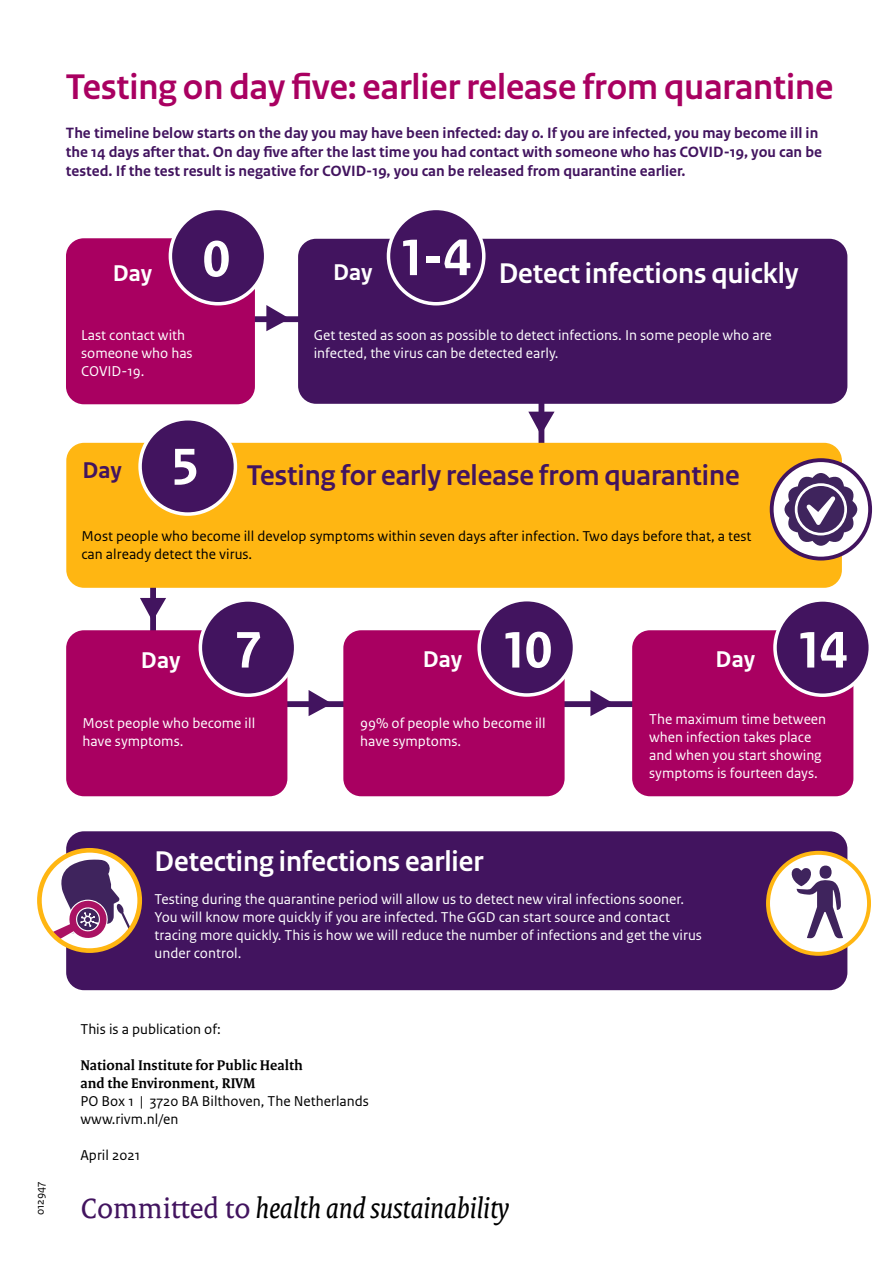
<style>
.page{position:relative;width:893px;height:1263px;background:#fff}
.page>*{position:absolute;margin:0;border:0;box-sizing:border-box;transform-origin:0 0}
._07_RIVM_Subalineako{font:700 54px "Rijksoverheid Sans Text";color:#fff}
._2e_Kop{font:700 37.5px "Rijksoverheid Sans Heading";color:#a90061}
._33_RIVM_Pay-off_A4{font:italic 30.3px "Rijksoverheid Serif";color:#000}
._07_RIVM_Subalineako-2{font:700 30px "Rijksoverheid Sans Heading";color:#42145f}
.DT_RIVM_H2_Paragraaf{font:700 30px "Rijksoverheid Sans Heading";color:#fff}
._07_RIVM_Subalineako-3{font:700 30px "Rijksoverheid Sans Heading";color:#fff}
._07_RIVM_Subalineako-4{font:700 24px "Rijksoverheid Sans Text";color:#fff}
._07_RIVM_Subalineako-5{font:700 24px "Rijksoverheid Sans Text";color:#42145f}
.DT_RIVM_P_Inleiding{font:700 15.75px/18.9px "Rijksoverheid Sans Text";color:#42145f}
.DT_RIVM_P_Broodtekst{font:15px/18px "Rijksoverheid Sans Text";color:#fff}
.DT_RIVM_P_Broodtekst-2{font:15px/18px "Rijksoverheid Sans Text";color:#000}
.DT_RIVM_P_Broodtekst-3{font:700 15px/18px "Rijksoverheid Serif";color:#000}
.t1{font:11.7px "Rijksoverheid Sans Text";color:#000}
.s1{font-family:"Rijksoverheid Sans Text";font-size:54px;color:#fff}
.s2{font-style:normal;color:#42145f}
</style>
<div class="page">
<svg style="left:266px;top:305px;width:14px;height:8px"></svg>
<svg style="left:140px;top:598px;width:7px;height:13px"></svg>
<svg style="left:309px;top:710px;width:11px;height:6px"></svg>
<svg style="left:590px;top:710px;width:12px;height:6px"></svg>
<svg style="left:147px;top:313px;width:621px;height:397px"></svg>
<div style="left:66px;top:831px;width:781px;height:159px;background:#42145f;border-radius:18px"></div>
<div style="left:66px;top:238px;width:189px;height:166px;background:#a90061;border-radius:18px"></div>
<div style="left:298px;top:239px;width:549px;height:165px;background:#42145f;border-radius:18px"></div>
<div style="left:66px;top:443px;width:776px;height:145px;background:#ffb612;border-radius:18px"></div>
<div style="left:632px;top:630px;width:221px;height:166px;background:#a90061;border-radius:18px"></div>
<div style="left:343px;top:630px;width:222px;height:166px;background:#a90061;border-radius:18px"></div>
<div style="left:66px;top:630px;width:221px;height:166px;background:#a90061;border-radius:18px"></div>
<svg style="left:772px;top:460px;width:98px;height:99px"></svg>
<svg style="left:781px;top:470px;width:79px;height:79px;background:#9787a5"></svg>
<div style="left:770px;top:458px;width:102px;height:102px;border:4px solid #42145f;border-radius:50%"></div>
<svg style="left:39px;top:850px;width:101px;height:100px"></svg>
<svg style="left:50px;top:859px;width:82px;height:83px"></svg>
<div style="left:37px;top:848px;width:105px;height:105px;border:5px solid #ffb612;border-radius:50%"></div>
<div style="left:170px;top:208px;width:96px;height:96px;background:#42145f;border-radius:50%"></div>
<div style="left:169px;top:207px;width:98px;height:98px;border:3px solid #fff;border-radius:50%"></div>
<div style="left:140px;top:419px;width:95px;height:95px;background:#42145f;border-radius:50%"></div>
<div style="left:138px;top:417px;width:99px;height:99px;border:3px solid #fff;border-radius:50%"></div>
<div style="left:768px;top:853px;width:101px;height:101px;background:#fff;border-radius:50%"></div>
<svg style="left:792px;top:866px;width:51px;height:72px"></svg>
<div style="left:766px;top:851px;width:105px;height:105px;border:4px solid #ffb612;border-radius:50%"></div>
<div style="left:200px;top:600px;width:96px;height:95px;background:#42145f;border-radius:50%"></div>
<div style="left:199px;top:598px;width:98px;height:99px;border:3px solid #fff;border-radius:50%"></div>
<div style="left:479px;top:600px;width:95px;height:95px;background:#42145f;border-radius:50%"></div>
<div style="left:477px;top:598px;width:99px;height:99px;border:3px solid #fff;border-radius:50%"></div>
<div style="left:775px;top:600px;width:95px;height:95px;background:#42145f;border-radius:50%"></div>
<div style="left:773px;top:598px;width:99px;height:99px;border:3px solid #fff;border-radius:50%"></div>
<div style="left:388px;top:208px;width:96px;height:96px;background:#42145f;border-radius:50%"></div>
<div style="left:387px;top:207px;width:98px;height:98px;border:3px solid #fff;border-radius:50%"></div>
<h2 class="_2e_Kop" style="left:66px;top:66px;width:769px">Testing on day five: earlier release from quarantine</h2>
<p class="DT_RIVM_P_Inleiding" style="left:66px;top:124px;width:758px">The timeline below starts on the day you may have been infected: day 0. If you are infected, you may become ill in the 14 days after that. On day five after the last time you had contact with someone who has COVID-19, you can be tested. If the test result is negative for COVID-19, you can be released from quarantine earlier.</p>
<p class="_07_RIVM_Subalineako-4" style="left:113px;top:259px;width:41px">Day</p>
<p class="_07_RIVM_Subalineako" style="left:202px;top:228px;width:30px">0</p>
<p class="DT_RIVM_P_Broodtekst" style="left:81px;top:326px;width:113px">Last contact with someone who has<br>COVID-19.</p>
<p class="_07_RIVM_Subalineako-4" style="left:333px;top:259px;width:41px">Day</p>
<p class="_07_RIVM_Subalineako" style="left:400px;top:227px;width:73px">1-4</p>
<p class="_07_RIVM_Subalineako-3" style="left:499px;top:256px;width:301px">Detect infections quickly</p>
<p class="DT_RIVM_P_Broodtekst" style="left:314px;top:326px;width:460px">Get tested as soon as possible to detect infections. In some people who are infected, the virus can be detected early.</p>
<p class="t1" style="left:33px;top:1215px;width:35px;rotate:-90deg">012947</p>
<p class="_07_RIVM_Subalineako-5" style="left:82px;top:456px;width:41px">Day</p>
<p class="_07_RIVM_Subalineako-2" style="left:171px;top:458px;width:570px"><span class="s1">5</span> Testing for early release from quarantine</p>
<p class="DT_RIVM_P_Broodtekst-2" style="left:82px;top:528px;width:671px">Most people who become ill develop symptoms within seven days after infection. Two days before that, a test can already detect the virus.</p>
<p class="_07_RIVM_Subalineako-4" style="left:141px;top:646px;width:41px">Day</p>
<p class="_07_RIVM_Subalineako" style="left:234px;top:619px;width:30px">7</p>
<p class="_07_RIVM_Subalineako-4" style="left:423px;top:645px;width:41px">Day</p>
<p class="_07_RIVM_Subalineako" style="left:503px;top:619px;width:52px">10</p>
<p class="_07_RIVM_Subalineako-4" style="left:716px;top:646px;width:41px">Day</p>
<p class="_07_RIVM_Subalineako" style="left:798px;top:619px;width:52px">14</p>
<p class="DT_RIVM_P_Broodtekst" style="left:82px;top:714px;width:174px">Most people who become ill have symptoms.</p>
<p class="DT_RIVM_P_Broodtekst" style="left:360px;top:714px;width:187px">99% of people who become ill have symptoms.</p>
<h2 class="DT_RIVM_H2_Paragraaf" style="left:155px;top:845px;width:330px">Detecting infections earlier</h2>
<p class="DT_RIVM_P_Broodtekst" style="left:649px;top:711px;width:179px">The maximum time between when infection takes place and when you start showing symptoms is fourteen days.</p>
<p class="DT_RIVM_P_Broodtekst" style="left:155px;top:890px;width:549px">Testing during the quarantine period will allow us to detect new viral infections sooner.<br>You will know more quickly if you are infected. The GGD can start source and contact tracing more quickly. This is how we will reduce the number of infections and get the virus under control.</p>
<p class="DT_RIVM_P_Broodtekst-2" style="left:80px;top:1020px;width:142px">This is a publication of:</p>
<p class="DT_RIVM_P_Broodtekst-3" style="left:80px;top:1056px;width:224px">National Institute for Public Health and the Environment, RIVM</p>
<p class="DT_RIVM_P_Broodtekst-2" style="left:80px;top:1092px;width:290px">PO Box 1 | 3720 BA Bilthoven, The Netherlands</p>
<p class="DT_RIVM_P_Broodtekst-2" style="left:80px;top:1110px;width:100px">www.rivm.nl/en</p>
<p class="DT_RIVM_P_Broodtekst-2" style="left:80px;top:1146px;width:61px">April 2021</p>
<p class="_33_RIVM_Pay-off_A4" style="left:81px;top:1189px;width:430px"><span class="s2">Committed to</span> health and sustainability</p>
</div>
